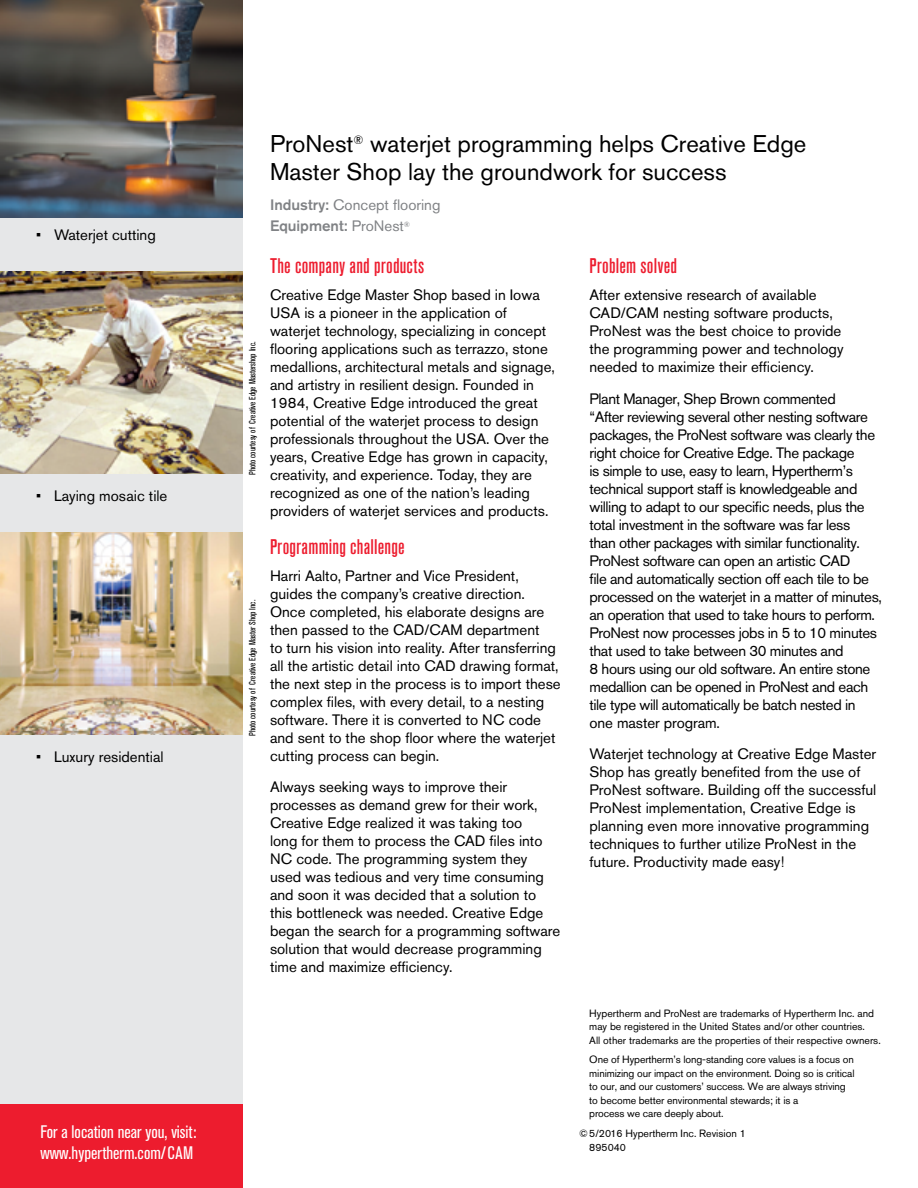
<style>
.page{position:relative;width:918px;height:1188px;background:#fff}
.page>*{position:absolute;margin:0;border:0;box-sizing:border-box;transform-origin:0 0}
.Head_A_-_16_19_reg_b{font:24px/28.5px "Akzidenz Grotesk Pro";color:#000}
.Head_B_-_14_16_med_c{font:500 condensed 21px "Akzidenz Grotesk Pro";letter-spacing:.01em;color:#ed1c2e}
.CTA_-_12_14_reg_cond{font:condensed 18px/21px "Akzidenz Grotesk Pro";color:#fff}
.Text_-_no_indent{font:15px/18px "Akzidenz Grotesk Pro";color:#000}
.Text_-_no_indent-2{font:15px/18px "Akzidenz Grotesk Pro";letter-spacing:-.025em;color:#000}
.Text_sidebar_bullets{font:15px "Akzidenz Grotesk Pro";color:#000}
.t1{font:15px/21px "Akzidenz Grotesk Pro";color:#808285}
.Trademark_CSR_statem{font:10.5px/13.5px "Akzidenz Grotesk Pro";letter-spacing:-.01em;color:#000}
.t2{font:condensed 9px "Akzidenz Grotesk Pro";color:#000}
.s1{font-weight:500}
</style>
<div class="page">
<div style="left:0;top:0;width:243px;height:1188px;background:#e6e7e8"></div>
<img style="left:0;top:0;width:243px;height:218px">
<img style="left:0;top:272px;width:243px;height:202px">
<img style="left:0;top:532px;width:243px;height:203px">
<div style="left:0;top:1105px;width:243px;height:83px;background:#ed1c2e"></div>
<p class="Text_sidebar_bullets" style="left:36px;top:225px;width:121px">• Waterjet cutting</p>
<p class="Text_sidebar_bullets" style="left:36px;top:486px;width:133px">• Laying mosaic tile</p>
<p class="Text_sidebar_bullets" style="left:36px;top:747px;width:129px">• Luxury residential</p>
<p class="CTA_-_12_14_reg_cond" style="left:40px;top:1121px;width:157px">For a location near you, visit: www.hypertherm.com/CAM</p>
<p class="t2" style="left:246px;top:475px;width:135px;rotate:-90deg">Photo courtesy of Creative Edge Mastershop Inc.</p>
<p class="t2" style="left:246px;top:736px;width:138px;rotate:-90deg">Photo courtesy of Creative Edge Master Shop Inc.</p>
<p class="Head_A_-_16_19_reg_b" style="left:270px;top:129px;width:538px">ProNest<sup>®</sup> waterjet programming helps Creative Edge<br>Master Shop lay the groundwork for success</p>
<p class="t1" style="left:270px;top:194px;width:172px"><span class="s1">Industry:</span> Concept flooring<br><span class="s1">Equipment:</span> ProNest<sup>®</sup></p>
<p class="Head_B_-_14_16_med_c" style="left:270px;top:252px;width:156px">The company and products</p>
<p class="Text_-_no_indent" style="left:270px;top:286px;width:287px">Creative Edge Master Shop based in Iowa USA is a pioneer in the application of waterjet technology, specializing in concept flooring applications such as terrazzo, stone medallions, architectural metals and signage, and artistry in resilient design. Founded in 1984, Creative Edge introduced the great potential of the waterjet process to design professionals throughout the USA. Over the years, Creative Edge has grown in capacity, creativity, and experience. Today, they are recognized as one of the nation’s leading providers of waterjet services and products.</p>
<p class="Head_B_-_14_16_med_c" style="left:270px;top:533px;width:136px">Programming challenge</p>
<p class="Text_-_no_indent" style="left:270px;top:566px;width:292px">Harri Aalto, Partner and Vice President, guides the company’s creative direction.<br>Once completed, his elaborate designs are then passed to the CAD/CAM department<br>to turn his vision into reality. After transferring all the artistic detail into CAD drawing format, the next step in the process is to import these complex files, with every detail, to a nesting software. There it is converted to NC code and sent to the shop floor where the waterjet cutting process can begin.</p>
<p class="Text_-_no_indent" style="left:270px;top:778px;width:292px">Always seeking ways to improve their processes as demand grew for their work, Creative Edge realized it was taking too<br>long for them to process the CAD files into NC code. The programming system they used was tedious and very time consuming and soon it was decided that a solution to this bottleneck was needed. Creative Edge began the search for a programming software solution that would decrease programming time and maximize efficiency.</p>
<p class="Head_B_-_14_16_med_c" style="left:590px;top:252px;width:89px">Problem solved</p>
<p class="Text_-_no_indent" style="left:590px;top:286px;width:256px">After extensive research of available CAD/CAM nesting software products, ProNest was the best choice to provide the programming power and technology needed to maximize their efficiency.</p>
<p class="Text_-_no_indent-2" style="left:590px;top:389px;width:294px">Plant Manager, Shep Brown commented<br>“After reviewing several other nesting software packages, the ProNest software was clearly the right choice for Creative Edge. The package<br>is simple to use, easy to learn, Hypertherm’s technical support staff is knowledgeable and willing to adapt to our specific needs, plus the total investment in the software was far less<br>than other packages with similar functionality.<br>ProNest software can open an artistic CAD<br>file and automatically section off each tile to be processed on the waterjet in a matter of minutes, an operation that used to take hours to perform.<br>ProNest now processes jobs in 5 to 10 minutes that used to take between 30 minutes and<br>8 hours using our old software. An entire stone medallion can be opened in ProNest and each tile type will automatically be batch nested in one master program.</p>
<p class="Text_-_no_indent" style="left:590px;top:745px;width:288px">Waterjet technology at Creative Edge Master Shop has greatly benefited from the use of ProNest software. Building off the successful ProNest implementation, Creative Edge is planning even more innovative programming techniques to further utilize ProNest in the future. Productivity made easy!</p>
<p class="Trademark_CSR_statem" style="left:589px;top:1006px;width:293px">Hypertherm and ProNest are trademarks of Hypertherm Inc. and may be registered in the United States and/or other countries.<br>All other trademarks are the properties of their respective owners.</p>
<p class="Trademark_CSR_statem" style="left:589px;top:1053px;width:267px">One of Hypertherm’s long-standing core values is a focus on minimizing our impact on the environment. Doing so is critical to our, and our customers’ success. We are always striving to become better environmental stewards; it is a<br>process we care deeply about.</p>
<p class="Trademark_CSR_statem" style="left:579px;top:1127px;width:168px">© 5/2016 Hypertherm Inc. Revision 1</p>
<p class="Trademark_CSR_statem" style="left:589px;top:1140px;width:38px">895040</p>
</div>
